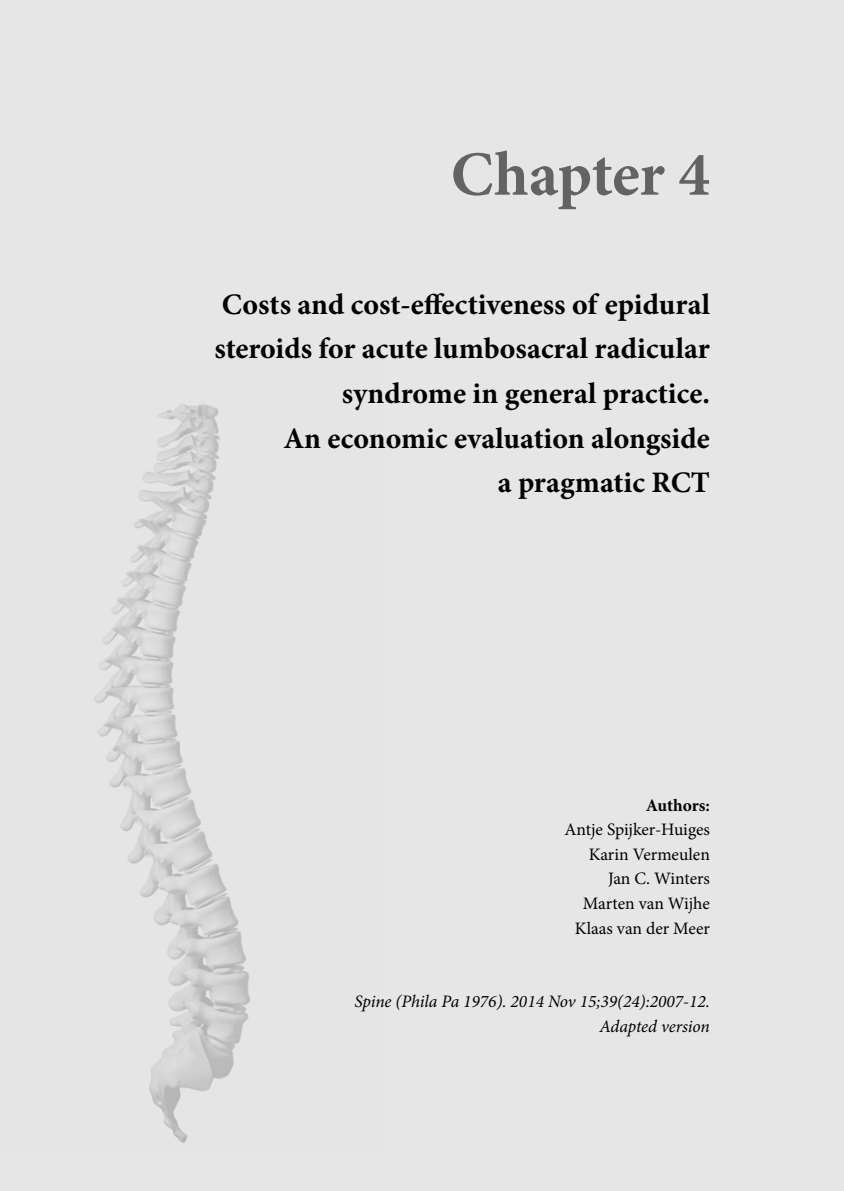
<style>
.page{position:relative;width:844px;height:1191px;background:#fff}
.page>*{position:absolute;margin:0;border:0;box-sizing:border-box;transform-origin:0 0}
.t1{font:700 63px "Minion Pro";letter-spacing:-.005em;color:#646363}
.t2{font:700 29.75px/44.6px "Minion Pro";color:#000;text-align:right}
.t3{font:17.5px/24.5px "Minion Pro";letter-spacing:-.005em;color:#000;text-align:right}
.t4{font:italic 17.5px/24.5px "Minion Pro";letter-spacing:-.005em;color:#000;text-align:right}
.t5{font:700 17.5px "Minion Pro";letter-spacing:-.005em;color:#000}
</style>
<div class="page">
<div style="left:0;top:0;width:843px;height:1191px;background:#e6e6e6"></div>
<img style="left:94px;top:404px;width:156px;height:739px">
<h1 class="t1" style="left:450px;top:137px;width:261px">Chapter 4</h1>
<p class="t2" style="left:214px;top:283px;width:497px">Costs and cost-effectiveness of epidural steroids for acute lumbosacral radicular syndrome in general practice.<br>An economic evaluation alongside<br>a pragmatic RCT</p>
<p class="t5" style="left:645px;top:795px;width:66px">Authors:</p>
<p class="t3" style="left:564px;top:817px;width:147px">Antje Spijker-Huiges<br>Karin Vermeulen<br>Jan C. Winters<br>Marten van Wijhe<br>Klaas van der Meer</p>
<p class="t4" style="left:354px;top:989px;width:357px">Spine (Phila Pa 1976). 2014 Nov 15;39(24):2007-12.<br>Adapted version</p>
</div>
